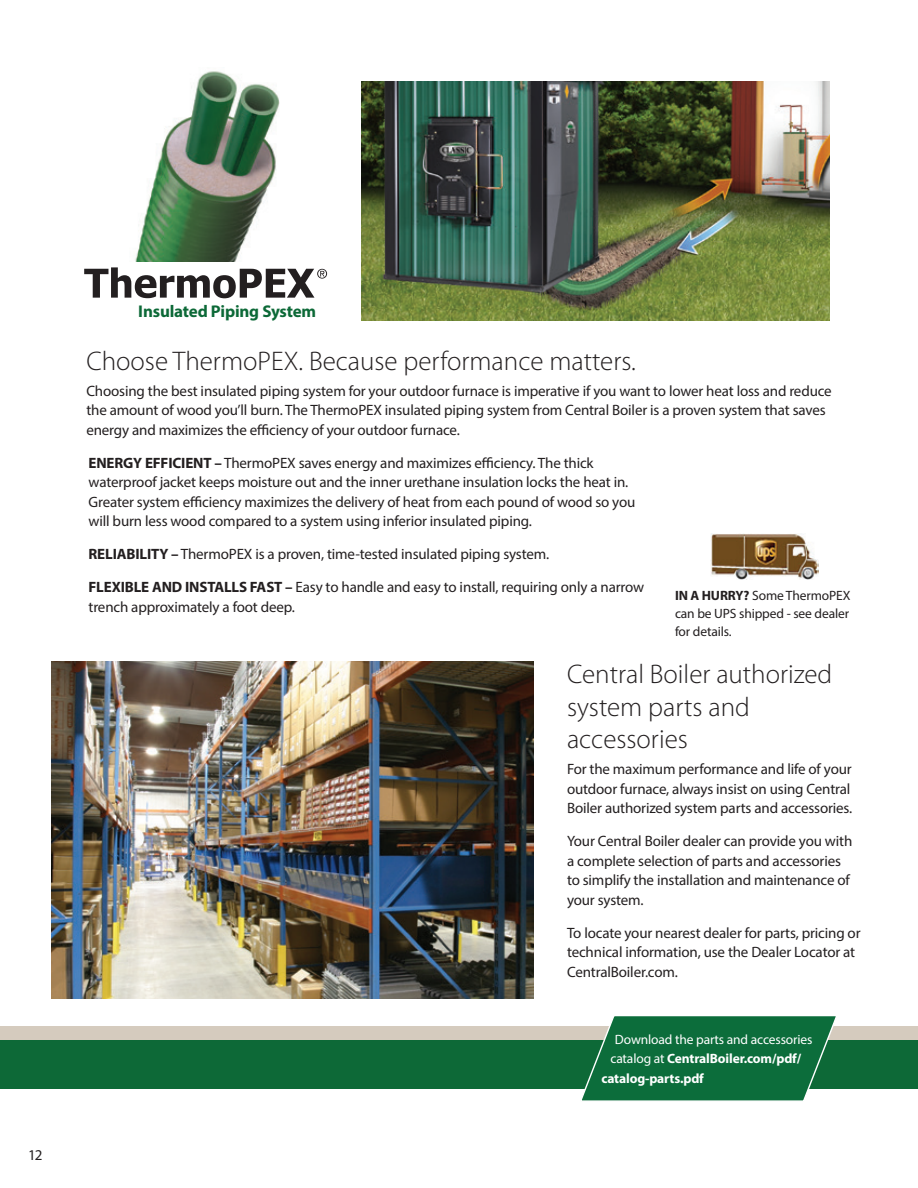
<style>
.page{position:relative;width:918px;height:1188px;background:#fff}
.page>*{position:absolute;margin:0;border:0;box-sizing:border-box;transform-origin:0 0}
._2nd_heading{font:300 27px/32.4px "Myriad Pro";color:#231f20}
.t1{font:700 16.95px "Myriad Pro";letter-spacing:-.01em;color:#0c6937}
.t2{font:15px/19.5px "Myriad Pro";letter-spacing:-.01em;color:#231f20}
.t3{font:13.5px/18px "Myriad Pro";letter-spacing:-.01em;color:#231f20;text-align:justify}
.t4{font:700 13.5px "Myriad Pro";letter-spacing:-.01em;color:#fff}
.t5{font:13.5px "Myriad Pro";letter-spacing:-.01em;color:#fff}
.s1{font-weight:700}
.s2{font-weight:400}
</style>
<div class="page">
<div style="left:0;top:1026px;width:918px;height:28px;background:#d5cbbe"></div>
<div style="left:0;top:1040px;width:918px;height:49px;background:#0d6937"></div>
<img style="left:361px;top:81px;width:469px;height:239px">
<img style="left:135px;top:71px;width:144px;height:191px">
<svg style="left:84px;top:267px;width:243px;height:31px"></svg>
<img style="left:52px;top:662px;width:482px;height:337px">
<svg style="left:582px;top:1016px;width:254px;height:85px"></svg>
<img style="left:711px;top:533px;width:107px;height:46px">
<p class="t2" style="left:28px;top:1144px;width:16px">12</p>
<p class="t1" style="left:138px;top:301px;width:179px">Insulated Piping System</p>
<p class="_2nd_heading" style="left:86px;top:345px;width:551px">Choose ThermoPEX. Because performance matters.</p>
<p class="t2" style="left:86px;top:381px;width:747px">Choosing the best insulated piping system for your outdoor furnace is imperative if you want to lower heat loss and reduce the amount of wood you’ll burn. The ThermoPEX insulated piping system from Central Boiler is a proven system that saves energy and maximizes the efficiency of your outdoor furnace.</p>
<p class="t2" style="left:89px;top:453px;width:548px"><span class="s1">ENERGY EFFICIENT –</span> ThermoPEX saves energy and maximizes efficiency. The thick waterproof jacket keeps moisture out and the inner urethane insulation locks the heat in.<br>Greater system efficiency maximizes the delivery of heat from each pound of wood so you will burn less wood compared to a system using inferior insulated piping.</p>
<p class="t2" style="left:89px;top:544px;width:462px"><span class="s1">RELIABILITY –</span> ThermoPEX is a proven, time-tested insulated piping system.</p>
<p class="t2" style="left:89px;top:577px;width:557px"><span class="s1">FLEXIBLE AND INSTALLS FAST –</span> Easy to handle and easy to install, requiring only a narrow trench approximately a foot deep.</p>
<p class="t3" style="left:675px;top:586px;width:177px"><span class="s1">IN A HURRY?</span> Some ThermoPEX can be UPS shipped - see dealer for details.</p>
<p class="_2nd_heading" style="left:567px;top:659px;width:267px">Central Boiler authorized system parts and accessories</p>
<p class="t2" style="left:567px;top:759px;width:287px">For the maximum performance and life of your outdoor furnace, always insist on using Central<br>Boiler authorized system parts and accessories.</p>
<p class="t2" style="left:567px;top:831px;width:287px">Your Central Boiler dealer can provide you with a complete selection of parts and accessories to simplify the installation and maintenance of your system.</p>
<p class="t2" style="left:567px;top:923px;width:295px">To locate your nearest dealer for parts, pricing or technical information, use the Dealer Locator at<br>CentralBoiler.com.</p>
<p class="t5" style="left:615px;top:1031px;width:199px">Download the parts and accessories</p>
<p class="t4" style="left:610px;top:1050px;width:192px"><span class="s2">catalog at</span> CentralBoiler.com/pdf/</p>
<p class="t4" style="left:601px;top:1069px;width:104px">catalog-parts.pdf</p>
</div>
